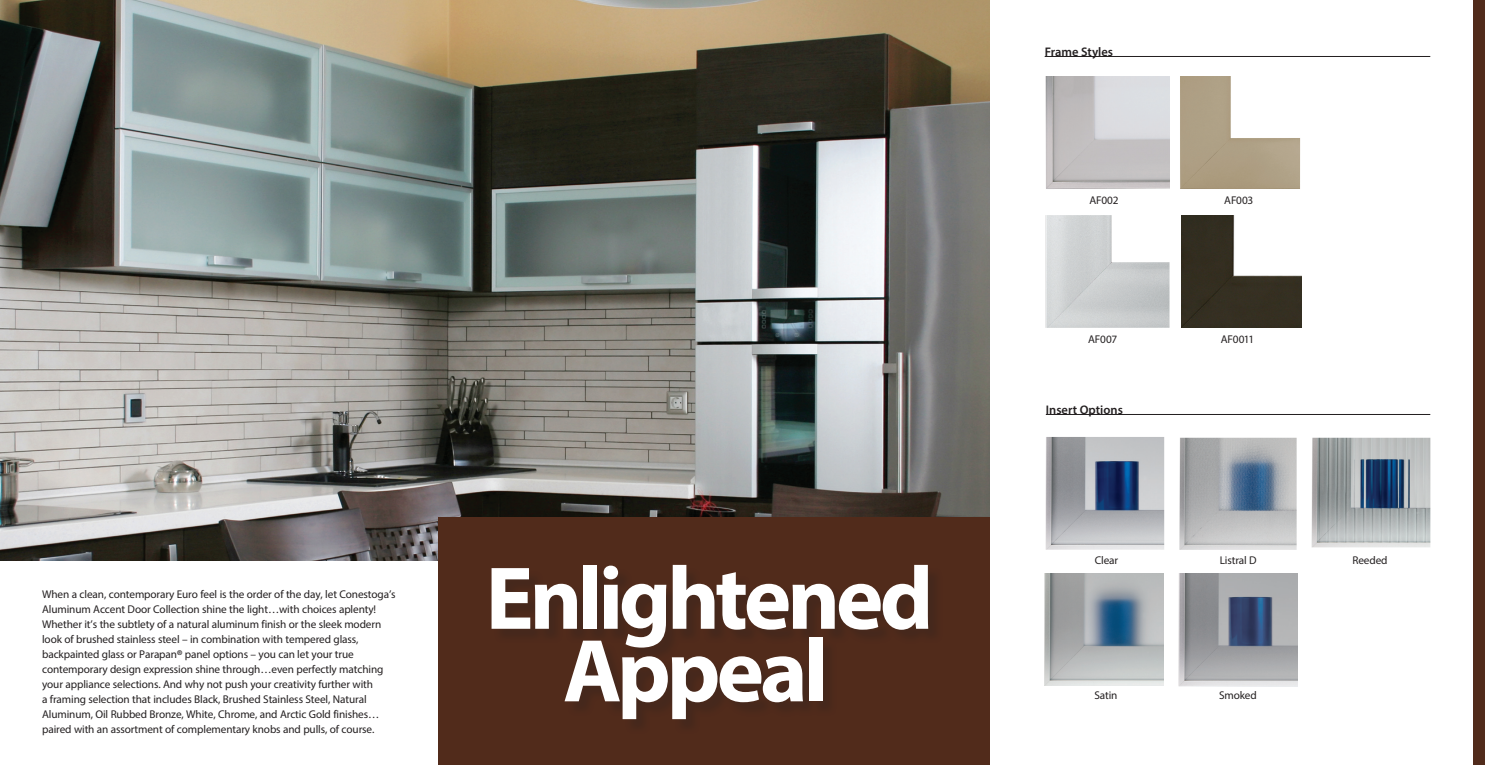
<style>
.page{position:relative;width:1485px;height:765px;background:#fff}
.page>*{position:absolute;margin:0;border:0;box-sizing:border-box;transform-origin:0 0}
.t1{font:700 90px/72.5px "Myriad Pro";letter-spacing:-.05em;color:#fff;text-align:center}
.t2{font:600 12.5px "Myriad Pro";color:#231f20}
.t3{font:11.25px/15px "Myriad Pro";letter-spacing:-.01em;color:#231f20}
</style>
<div class="page">
<img style="left:0;top:0;width:990px;height:561px">
<div style="left:439px;top:518px;width:551px;height:247px;background:#512b1b"></div>
<img style="left:1180px;top:77px;width:121px;height:112px">
<img style="left:1045px;top:77px;width:125px;height:112px">
<img style="left:1181px;top:215px;width:121px;height:113px">
<hr style="left:1045px;top:56px;width:385px;height:1px;background:#231f20">
<img style="left:1045px;top:215px;width:125px;height:113px">
<div style="left:1474px;top:0;width:11px;height:765px;background:#512b1b"></div>
<img style="left:1046px;top:437px;width:118px;height:113px">
<img style="left:1045px;top:573px;width:118px;height:113px">
<img style="left:1311px;top:438px;width:119px;height:109px">
<img style="left:1179px;top:438px;width:118px;height:112px">
<img style="left:1178px;top:573px;width:119px;height:113px">
<hr style="left:1046px;top:414px;width:384px;height:1px;background:#231f20">
<p class="t3" style="left:42px;top:587px;width:355px">When a clean, contemporary Euro feel is the order of the day, let Conestoga’s Aluminum Accent Door Collection shine the light…with choices aplenty!<br>Whether it’s the subtlety of a natural aluminum finish or the sleek modern look of brushed stainless steel – in combination with tempered glass, backpainted glass or Parapan<sup>®</sup> panel options – you can let your true contemporary design expression shine through…even perfectly matching your appliance selections. And why not push your creativity further with<br>a framing selection that includes Black, Brushed Stainless Steel, Natural Aluminum, Oil Rubbed Bronze, White, Chrome, and Arctic Gold finishes… paired with an assortment of complementary knobs and pulls, of course.</p>
<h1 class="t1" style="left:486px;top:559px;width:449px">Enlightened<br>Appeal</h1>
<p class="t2" style="left:1045px;top:44px;width:70px">Frame Styles</p>
<p class="t3" style="left:1090px;top:193px;width:30px">AF002</p>
<p class="t3" style="left:1224px;top:193px;width:31px">AF003</p>
<p class="t3" style="left:1088px;top:331px;width:30px">AF007</p>
<p class="t3" style="left:1221px;top:331px;width:35px">AF0011</p>
<p class="t2" style="left:1046px;top:402px;width:79px">Insert Options</p>
<p class="t3" style="left:1095px;top:552px;width:25px">Clear</p>
<p class="t3" style="left:1220px;top:552px;width:39px">Listral D</p>
<p class="t3" style="left:1353px;top:552px;width:37px">Reeded</p>
<p class="t3" style="left:1094px;top:687px;width:25px">Satin</p>
<p class="t3" style="left:1219px;top:687px;width:39px">Smoked</p>
</div>
